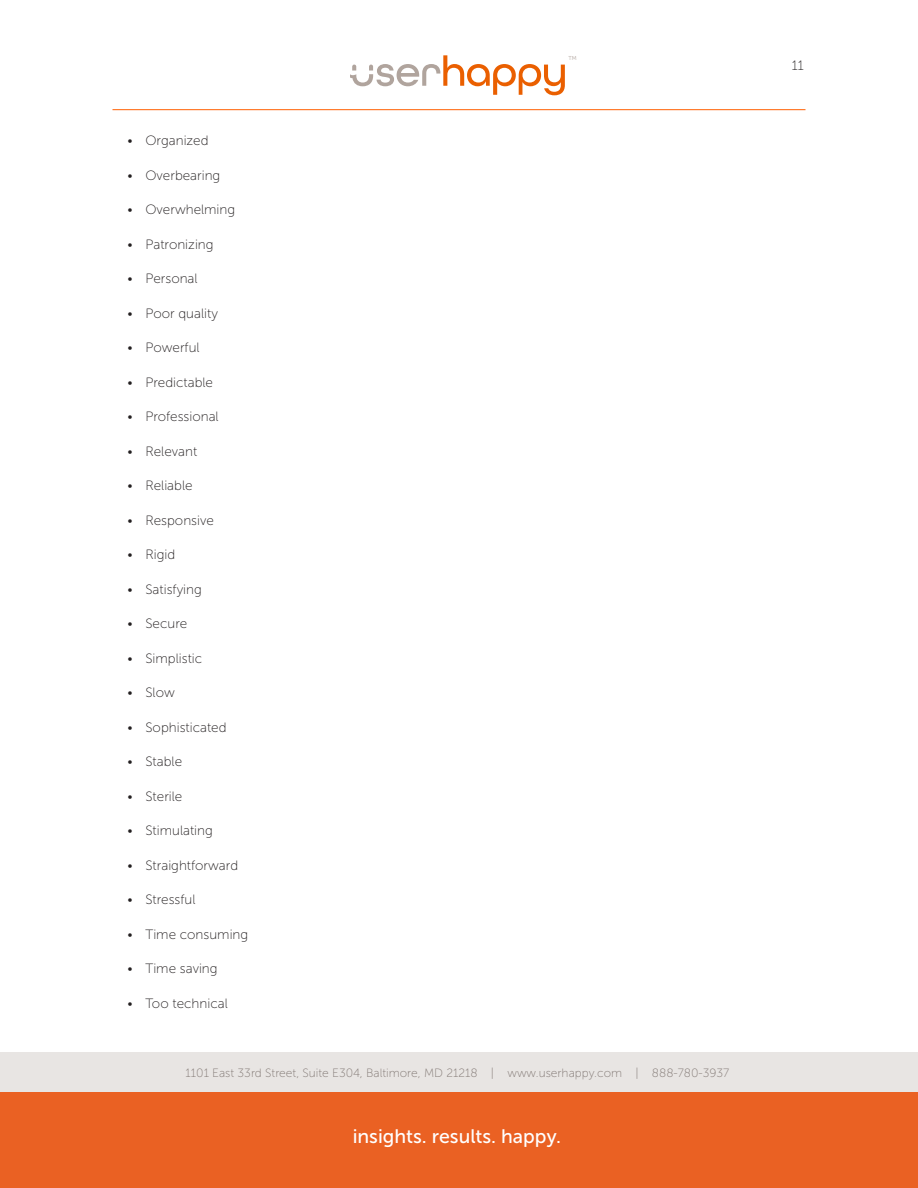
<style>
.page{position:relative;width:918px;height:1188px;background:#fff}
.page>*{position:absolute;margin:0;border:0;box-sizing:border-box;transform-origin:0 0}
.t1{font:19.5px "Museo Sans 500";color:#fff}
.t2{font:13.5px "Museo Sans 100";color:#231f20}
.t3{font:12px "Museo Sans 100";color:#827975}
.t4{font:5.7px "Museo Sans 300";color:#b0a49d}
</style>
<div class="page">
<div style="left:0;top:1052px;width:918px;height:48px;background:#e8e5e3"></div>
<svg style="left:350px;top:55px;width:215px;height:40px"></svg>
<hr style="left:112px;top:109px;width:694px;height:1px;background:#ff5f00">
<div style="left:0;top:1092px;width:918px;height:96px;background:#ea6123"></div>
<p class="t2" style="left:128px;top:133px;width:83px">• Organized</p>
<p class="t2" style="left:128px;top:168px;width:94px">• Overbearing</p>
<p class="t2" style="left:128px;top:202px;width:109px">• Overwhelming</p>
<p class="t2" style="left:128px;top:237px;width:88px">• Patronizing</p>
<p class="t2" style="left:128px;top:271px;width:72px">• Personal</p>
<p class="t2" style="left:128px;top:306px;width:92px">• Poor quality</p>
<p class="t2" style="left:128px;top:340px;width:74px">• Powerful</p>
<p class="t2" style="left:128px;top:375px;width:87px">• Predictable</p>
<p class="t2" style="left:128px;top:409px;width:93px">• Professional</p>
<p class="t2" style="left:128px;top:444px;width:71px">• Relevant</p>
<p class="t2" style="left:128px;top:478px;width:67px">• Reliable</p>
<p class="t2" style="left:128px;top:513px;width:88px">• Responsive</p>
<p class="t2" style="left:128px;top:547px;width:49px">• Rigid</p>
<p class="t2" style="left:128px;top:582px;width:76px">• Satisfying</p>
<p class="t2" style="left:128px;top:616px;width:61px">• Secure</p>
<p class="t2" style="left:128px;top:651px;width:76px">• Simplistic</p>
<p class="t2" style="left:128px;top:685px;width:49px">• Slow</p>
<p class="t2" style="left:128px;top:720px;width:101px">• Sophisticated</p>
<p class="t2" style="left:128px;top:754px;width:56px">• Stable</p>
<p class="t2" style="left:128px;top:789px;width:56px">• Sterile</p>
<p class="t2" style="left:128px;top:823px;width:87px">• Stimulating</p>
<p class="t2" style="left:128px;top:858px;width:112px">• Straightforward</p>
<p class="t2" style="left:128px;top:892px;width:70px">• Stressful</p>
<p class="t2" style="left:128px;top:927px;width:122px">• Time consuming</p>
<p class="t2" style="left:128px;top:961px;width:92px">• Time saving</p>
<p class="t2" style="left:128px;top:996px;width:102px">• Too technical</p>
<p class="t4" style="left:569px;top:55px;width:10px">TM</p>
<p class="t3" style="left:186px;top:1066px;width:545px">1101 East 33rd Street, Suite E304, Baltimore, MD 21218 | www.userhappy.com | 888-780-3937</p>
<h1 class="t1" style="left:353px;top:1125px;width:210px">insights. results. happy.</h1>
<p class="t2" style="left:792px;top:58px;width:13px">11</p>
</div>
